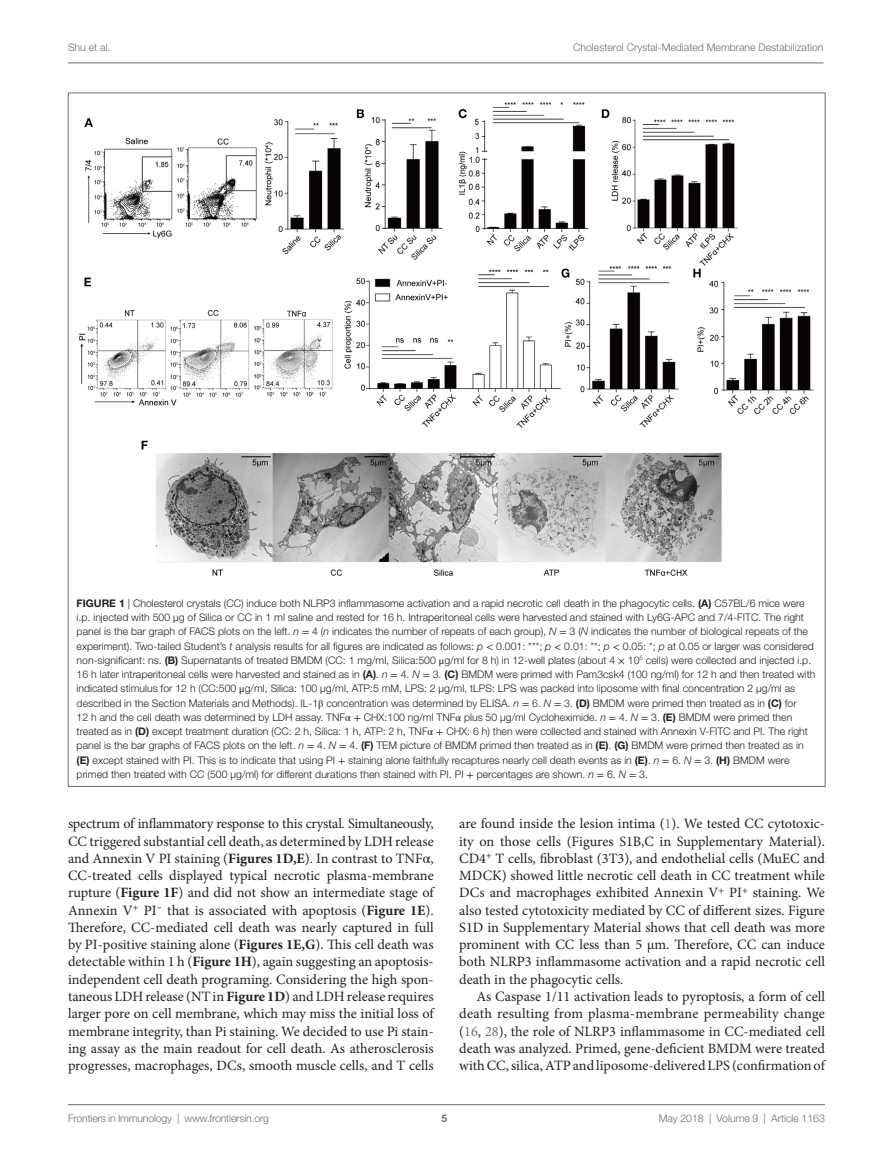
<style>
.page{position:relative;width:893px;height:1170px;background:#fff}
.page>*{position:absolute;margin:0;border:0;box-sizing:border-box;transform-origin:0 0}
.t1{font:14.25px/17.2px "Minion Pro";color:#231f20;text-align:justify}
.t2{font:300 10.5px/14.2px "Helvetica Neue LT Std";color:#231f20}
.t3{font:300 10.5px "Helvetica Neue LT Std";color:#6c6d70}
.t4{font:700 10.5px "Helvetica Neue LT Std";color:#6c6d70}
.s1{font-weight:700}
.s2{font-style:italic}
.s3{font-family:"STIX General";font-weight:400}
.s4{font-family:"STIX General"}
.s5{color:#6c6d70}
</style>
<div class="page">
<img style="left:79px;top:102px;width:735px;height:474px">
<hr style="left:68px;top:1104px;width:757px;height:1px;background:#6c6d70">
<hr style="left:68px;top:63px;width:755px;height:1px;background:#6c6d70">
<p class="t3" style="left:68px;top:41px;width:44px">Shu et al.</p>
<p class="t3" style="left:573px;top:41px;width:252px">Cholesterol Crystal-Mediated Membrane Destabilization</p>
<p class="t2" style="left:77px;top:595px;width:740px"><span class="s1">FIGURE 1</span> | Cholesterol crystals (CC) induce both NLRP3 inflammasome activation and a rapid necrotic cell death in the phagocytic cells. <span class="s1">(A)</span> C57BL/6 mice were i.p. injected with 500 µg of Silica or CC in 1 ml saline and rested for 16 h. Intraperitoneal cells were harvested and stained with Ly6G-APC and 7/4-FITC. The right panel is the bar graph of FACS plots on the left. <span class="s2">n</span> <span class="s3">=</span> 4 (<span class="s2">n</span> indicates the number of repeats of each group), <span class="s2">N</span> <span class="s3">=</span> 3 (<span class="s2">N</span> indicates the number of biological repeats of the experiment). Two-tailed Student’s <span class="s2">t</span> analysis results for all figures are indicated as follows: <span class="s2">p</span> <span class="s3">&lt;</span> 0.001: ***; <span class="s2">p</span> <span class="s3">&lt;</span> 0.01: **; <span class="s2">p</span> <span class="s3">&lt;</span> 0.05: *; <span class="s2">p</span> at 0.05 or larger was considered non-significant: ns. <span class="s1">(B)</span> Supernatants of treated BMDM (CC: 1 mg/ml, Silica:500 <span class="s3">μ</span>g/ml for 8 h) in 12-well plates (about 4 <span class="s3">×</span> 10<sup>5</sup> cells) were collected and injected i.p.<br>16 h later intraperitoneal cells were harvested and stained as in <span class="s1">(A)</span>. <span class="s2">n</span> <span class="s3">=</span> 4. <span class="s2">N</span> <span class="s3">=</span> 3. <span class="s1">(C)</span> BMDM were primed with Pam3csk4 (100 ng/ml) for 12 h and then treated with indicated stimulus for 12 h (CC:500 <span class="s3">μ</span>g/ml, Silica: 100 µg/ml, ATP:5 mM, LPS: 2 µg/ml, tLPS: LPS was packed into liposome with final concentration 2 µg/ml as described in the Section Materials and Methods). IL-1<span class="s3">β</span> concentration was determined by ELISA. <span class="s2">n</span> <span class="s3">=</span> 6. <span class="s2">N</span> <span class="s3">=</span> 3. <span class="s1">(D)</span> BMDM were primed then treated as in <span class="s1">(C)</span> for<br>12 h and the cell death was determined by LDH assay. TNF<span class="s3">α +</span> CHX:100 ng/ml TNF<span class="s3">α</span> plus 50 µg/ml Cycloheximide. <span class="s2">n</span> <span class="s3">=</span> 4. <span class="s2">N</span> <span class="s3">=</span> 3. <span class="s1">(E)</span> BMDM were primed then treated as in <span class="s1">(D)</span> except treatment duration (CC: 2 h, Silica: 1 h, ATP: 2 h, TNF<span class="s3">α +</span> CHX: 6 h) then were collected and stained with Annexin V-FITC and PI. The right panel is the bar graphs of FACS plots on the left. <span class="s2">n</span> <span class="s3">=</span> 4. <span class="s2">N</span> <span class="s3">=</span> 4. <span class="s1">(F)</span> TEM picture of BMDM primed then treated as in <span class="s1">(E)</span>. <span class="s1">(G)</span> BMDM were primed then treated as in <span class="s1">(E)</span> except stained with PI. This is to indicate that using PI <span class="s3">+</span> staining alone faithfully recaptures nearly cell death events as in <span class="s1">(E)</span>. <span class="s2">n</span> <span class="s3">=</span> 6. <span class="s2">N</span> <span class="s3">=</span> 3. <span class="s1">(H)</span> BMDM were primed then treated with CC (500 µg/ml) for different durations then stained with PI. PI <span class="s3">+</span> percentages are shown. <span class="s2">n</span> <span class="s3">=</span> 6. <span class="s2">N</span> <span class="s3">=</span> 3.</p>
<p class="t1" style="left:68px;top:815px;width:367px">spectrum of inflammatory response to this crystal. Simultaneously, CC triggered substantial cell death, as determined by LDH release and Annexin V PI staining (<span class="s1">Figures 1D,E</span>). In contrast to TNF<span class="s4">α</span>, CC-treated cells displayed typical necrotic plasma-membrane rupture (<span class="s1">Figure 1F</span>) and did not show an intermediate stage of Annexin V<sup>+</sup> PI<sup>−</sup> that is associated with apoptosis (<span class="s1">Figure 1E</span>).<br>Therefore, CC-mediated cell death was nearly captured in full by PI-positive staining alone (<span class="s1">Figures 1E,G</span>). This cell death was detectable within 1 h (<span class="s1">Figure 1H</span>), again suggesting an apoptosis&shy;independent cell death programing. Considering the high spon&shy;taneous LDH release (NT in <span class="s1">Figure 1D</span>) and LDH release requires larger pore on cell membrane, which may miss the initial loss of membrane integrity, than Pi staining. We decided to use Pi stain&shy;ing assay as the main readout for cell death. As atherosclerosis progresses, macrophages, DCs, smooth muscle cells, and T cells</p>
<p class="t1" style="left:459px;top:815px;width:367px">are found inside the lesion intima (<span class="s5">1</span>). We tested CC cytotoxic&shy;ity on those cells (Figures S1B,C in Supplementary Material).<br>CD4<sup>+</sup> T cells, fibroblast (3T3), and endothelial cells (MuEC and MDCK) showed little necrotic cell death in CC treatment while DCs and macrophages exhibited Annexin V<sup>+</sup> PI<sup>+</sup> staining. We also tested cytotoxicity mediated by CC of different sizes. Figure S1D in Supplementary Material shows that cell death was more prominent with CC less than 5 µm. Therefore, CC can induce both NLRP3 inflammasome activation and a rapid necrotic cell death in the phagocytic cells.</p>
<p class="t1" style="left:459px;top:987px;width:367px;text-indent:17px">As Caspase 1/11 activation leads to pyroptosis, a form of cell death resulting from plasma-membrane permeability change (<span class="s5">16</span>, <span class="s5">28</span>), the role of NLRP3 inflammasome in CC-mediated cell death was analyzed. Primed, gene-deficient BMDM were treated with CC, silica, ATP and liposome-delivered LPS (confirmation of</p>
<p class="t3" style="left:68px;top:1111px;width:203px">Frontiers in Immunology | www.frontiersin.org</p>
<p class="t3" style="left:659px;top:1111px;width:168px">May 2018 | Volume 9 | Article 1163</p>
<p class="t4" style="left:441px;top:1111px;width:7px">5</p>
</div>
